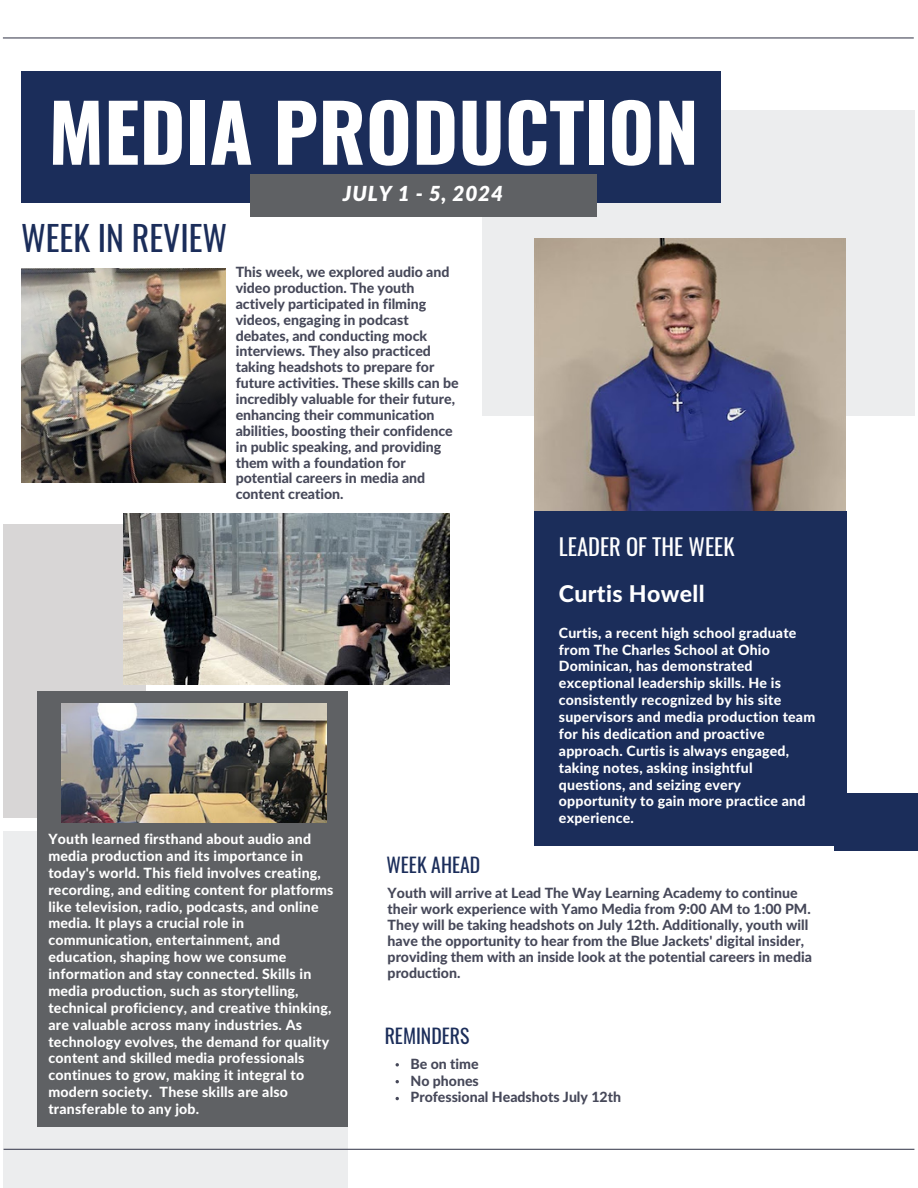
<style>
.page{position:relative;width:918px;height:1188px;background:#fff}
.page>*{position:absolute;margin:0;border:0;box-sizing:border-box;transform-origin:0 0}
.t1{font:700 79.05px "Oswald";color:#fff}
.t2{font:33.9px "Oswald";color:#1b2d5a}
.t3{font:800 23.1px "Lato Latin";letter-spacing:.015em;color:#fff}
.t4{font:22.5px "Oswald";color:#fff}
.t5{font:italic 900 20.7px "Lato";letter-spacing:.04em;color:#fff}
.t6{font:19.8px "Oswald";color:#1b2d5a}
.t7{font:800 14.1px/16.8px "Lato Latin";letter-spacing:.015em;color:#fff}
.t8{font:800 14.1px/15.9px "Lato Latin";color:#464859}
</style>
<div class="page">
<div style="left:3px;top:525px;width:142px;height:293px;background:#d8d6d6"></div>
<div style="left:482px;top:110px;width:432px;height:306px;background:#ecedee"></div>
<img style="left:534px;top:238px;width:312px;height:273px">
<div style="left:21px;top:71px;width:700px;height:132px;background:#1b2d5a"></div>
<div style="left:534px;top:511px;width:313px;height:335px;background:#1b2d5a"></div>
<div style="left:3px;top:831px;width:345px;height:357px;background:#ecedee"></div>
<img style="left:123px;top:514px;width:327px;height:171px">
<div style="left:37px;top:691px;width:311px;height:436px;background:#5f6164"></div>
<div style="left:835px;top:793px;width:83px;height:58px;background:#1b2d5a"></div>
<hr style="left:4px;top:1149px;width:910px;height:1px;background:#464859">
<hr style="left:3px;top:37px;width:911px;height:2px;background:#464859">
<img style="left:21px;top:268px;width:204px;height:214px">
<img style="left:61px;top:704px;width:266px;height:119px">
<div style="left:250px;top:174px;width:346px;height:43px;background:#5f6164"></div>
<p class="t1" style="left:48px;top:70px;width:652px">MEDIA PRODUCTION</p>
<p class="t2" style="left:21px;top:211px;width:208px">WEEK IN REVIEW</p>
<h2 class="t5" style="left:343px;top:185px;width:162px">JULY 1 - 5, 2024</h2>
<p class="t8" style="left:236px;top:265px;width:224px">This week, we explored audio and video production. The youth actively participated in filming videos, engaging in podcast debates, and conducting mock interviews. They also practiced taking headshots to prepare for future activities. These skills can be incredibly valuable for their future, enhancing their communication abilities, boosting their confidence in public speaking, and providing them with a foundation for potential careers in media and content creation.</p>
<p class="t4" style="left:559px;top:529px;width:177px">LEADER OF THE WEEK</p>
<h3 class="t3" style="left:559px;top:583px;width:147px">Curtis Howell</h3>
<h4 class="t7" style="left:559px;top:625px;width:258px">Curtis, a recent high school graduate from The Charles School at Ohio<br>Dominican, has demonstrated exceptional leadership skills. He is consistently recognized by his site supervisors and media production team for his dedication and proactive approach. Curtis is always engaged, taking notes, asking insightful questions, and seizing every opportunity to gain more practice and experience.</h4>
<p class="t7" style="left:48px;top:831px;width:287px">Youth learned firsthand about audio and media production and its importance in today's world. This field involves creating, recording, and editing content for platforms like television, radio, podcasts, and online media. It plays a crucial role in communication, entertainment, and education, shaping how we consume information and stay connected. Skills in media production, such as storytelling, technical proficiency, and creative thinking, are valuable across many industries. As technology evolves, the demand for quality content and skilled media professionals continues to grow, making it integral to modern society. These skills are also transferable to any job.</p>
<p class="t6" style="left:387px;top:850px;width:95px">WEEK AHEAD</p>
<h6 class="t8" style="left:388px;top:886px;width:426px">Youth will arrive at Lead The Way Learning Academy to continue their work experience with Yamo Media from 9:00 AM to 1:00 PM.<br>They will be taking headshots on July 12th. Additionally, youth will have the opportunity to hear from the Blue Jackets' digital insider, providing them with an inside look at the potential careers in media production.</h6>
<p class="t6" style="left:385px;top:1021px;width:86px">REMINDERS</p>
<h6 class="t8" style="left:411px;top:1056px;width:70px">Be on time</h6>
<p class="t8" style="left:411px;top:1073px;width:70px">No phones</p>
<p class="t8" style="left:411px;top:1090px;width:212px">Professional Headshots July 12th</p>
</div>
